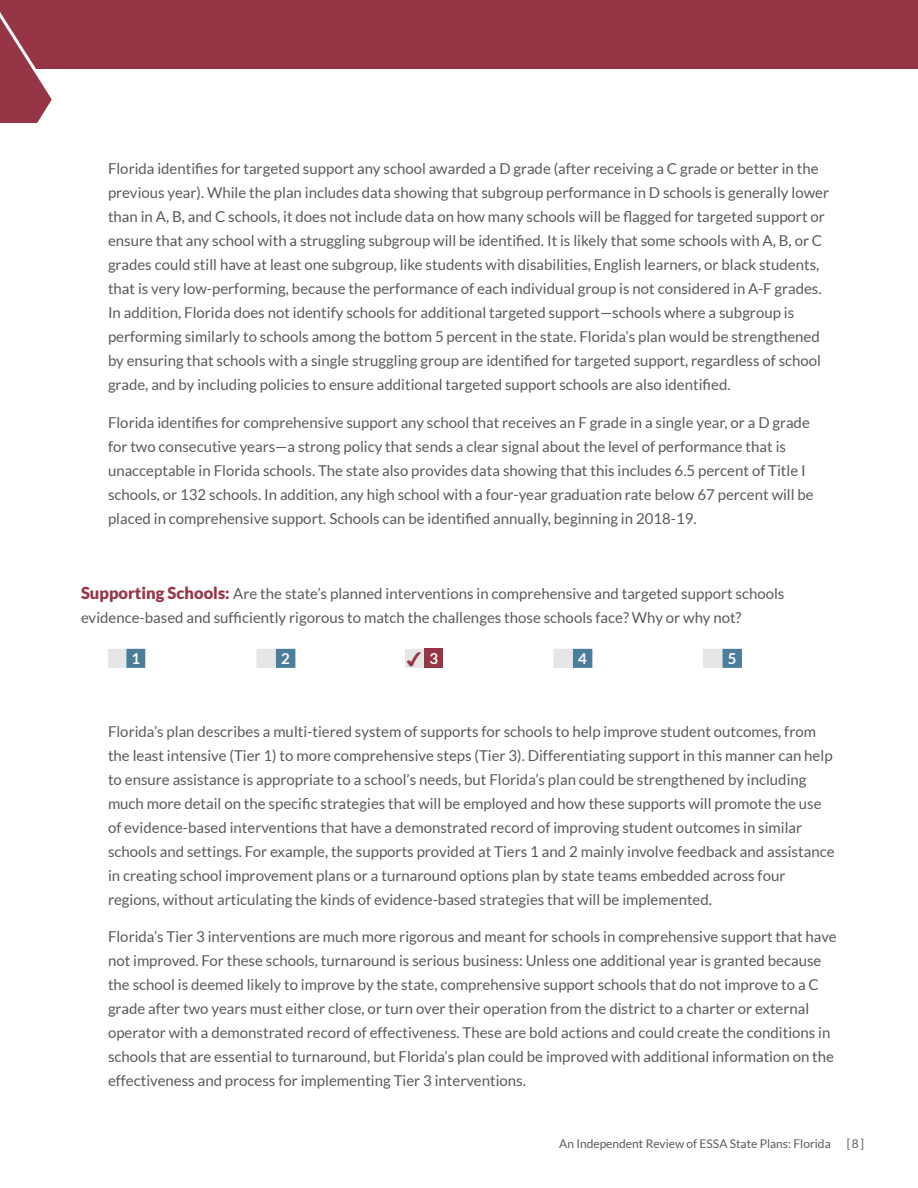
<style>
.page{position:relative;width:918px;height:1188px;background:#fff}
.page>*{position:absolute;margin:0;border:0;box-sizing:border-box;transform-origin:0 0}
.t1{font:18px "Monotype Sorts";color:#953545}
.BodyIndent{font:15px/24px "Lato";color:#5a5a5a}
.question{font:15px/24px "Lato";color:#5a5a5a}
.Header_1{font:700 15px "Lato";color:#fff}
.t2{font:12px "Lato";color:#5a5a5a}
.s1{font-weight:900;font-size:16.5px;color:#953545}
</style>
<div class="page">
<div style="left:56px;top:0;width:862px;height:69px;background:#953545"></div>
<svg style="left:0;top:0;width:56px;height:123px"></svg>
<svg style="left:108px;top:649px;width:634px;height:19px"></svg>
<div style="left:424px;top:649px;width:19px;height:19px;background:#953545"></div>
<p class="BodyIndent" style="left:108px;top:157px;width:723px">Florida identifies for targeted support any school awarded a D grade (after receiving a C grade or better in the previous year). While the plan includes data showing that subgroup performance in D schools is generally lower than in A, B, and C schools, it does not include data on how many schools will be flagged for targeted support or ensure that any school with a struggling subgroup will be identified. It is likely that some schools with A, B, or C grades could still have at least one subgroup, like students with disabilities, English learners, or black students, that is very low-performing, because the performance of each individual group is not considered in A-F grades.<br>In addition, Florida does not identify schools for additional targeted support—schools where a subgroup is performing similarly to schools among the bottom 5 percent in the state. Florida’s plan would be strengthened by ensuring that schools with a single struggling group are identified for targeted support, regardless of school grade, and by including policies to ensure additional targeted support schools are also identified.</p>
<p class="BodyIndent" style="left:108px;top:410px;width:707px">Florida identifies for comprehensive support any school that receives an F grade in a single year, or a D grade for two consecutive years—a strong policy that sends a clear signal about the level of performance that is unacceptable in Florida schools. The state also provides data showing that this includes 6.5 percent of Title I schools, or 132 schools. In addition, any high school with a four-year graduation rate below 67 percent will be placed in comprehensive support. Schools can be identified annually, beginning in 2018-19.</p>
<p class="question" style="left:81px;top:581px;width:705px"><span class="s1">Supporting Schools:</span> Are the state’s planned interventions in comprehensive and targeted support schools evidence-based and sufficiently rigorous to match the challenges those schools face? Why or why not?</p>
<p class="Header_1" style="left:131px;top:650px;width:10px">1</p>
<p class="Header_1" style="left:281px;top:650px;width:10px">2</p>
<p class="t1" style="left:407px;top:651px;width:18px">4</p>
<p class="Header_1" style="left:430px;top:650px;width:10px">3</p>
<p class="Header_1" style="left:578px;top:650px;width:10px">4</p>
<p class="Header_1" style="left:728px;top:650px;width:10px">5</p>
<p class="BodyIndent" style="left:108px;top:719px;width:728px">Florida’s plan describes a multi-tiered system of supports for schools to help improve student outcomes, from the least intensive (Tier 1) to more comprehensive steps (Tier 3). Differentiating support in this manner can help to ensure assistance is appropriate to a school’s needs, but Florida’s plan could be strengthened by including much more detail on the specific strategies that will be employed and how these supports will promote the use of evidence-based interventions that have a demonstrated record of improving student outcomes in similar schools and settings. For example, the supports provided at Tiers 1 and 2 mainly involve feedback and assistance in creating school improvement plans or a turnaround options plan by state teams embedded across four regions, without articulating the kinds of evidence-based strategies that will be implemented.</p>
<p class="BodyIndent" style="left:108px;top:925px;width:730px">Florida’s Tier 3 interventions are much more rigorous and meant for schools in comprehensive support that have not improved. For these schools, turnaround is serious business: Unless one additional year is granted because the school is deemed likely to improve by the state, comprehensive support schools that do not improve to a C grade after two years must either close, or turn over their operation from the district to a charter or external operator with a demonstrated record of effectiveness. These are bold actions and could create the conditions in schools that are essential to turnaround, but Florida’s plan could be improved with additional information on the effectiveness and process for implementing Tier 3 interventions.</p>
<p class="t2" style="left:559px;top:1136px;width:273px">An Independent Review of ESSA State Plans: Florida</p>
<p class="t2" style="left:847px;top:1136px;width:19px">[8]</p>
</div>
